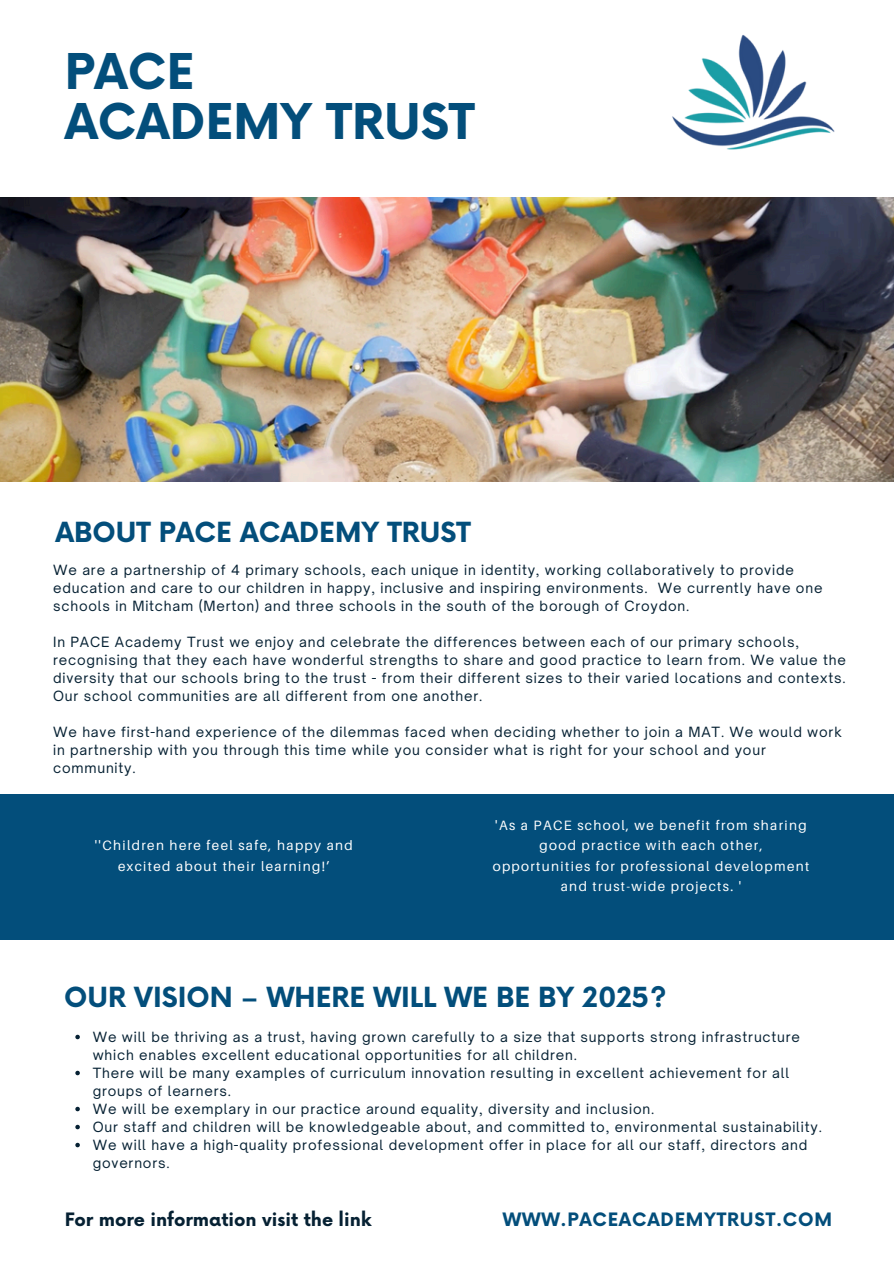
<style>
.page{position:relative;width:894px;height:1264px;background:#fff}
.page>*{position:absolute;margin:0;border:0;box-sizing:border-box;transform-origin:0 0}
.t1{font:700 48px/49.5px "Now";color:#034e7b}
.t2{font:700 27px "Now";color:#034e7b}
.t3{font:700 18px "Now";color:#062133}
.t4{font:700 18px "Now";letter-spacing:.04em;color:#034e7b}
.t5{font:13.5px/18px "Open Sauce One";letter-spacing:.06em;color:#062133}
.t6{font:13.5px/20.2px "Aileron";letter-spacing:.1em;color:#fff;text-align:center}
</style>
<div class="page">
<img style="left:0;top:197px;width:893px;height:284px">
<img style="left:642px;top:35px;width:220px;height:175px">
<div style="left:0;top:794px;width:893px;height:145px;background:#034e7b"></div>
<svg style="left:75px;top:1034px;width:5px;height:5px"></svg>
<svg style="left:75px;top:1070px;width:5px;height:5px"></svg>
<svg style="left:75px;top:1106px;width:5px;height:5px"></svg>
<svg style="left:75px;top:1124px;width:5px;height:5px"></svg>
<svg style="left:75px;top:1142px;width:5px;height:5px"></svg>
<p class="t1" style="left:65px;top:50px;width:411px">PACE<br>ACADEMY TRUST</p>
<p class="t2" style="left:55px;top:517px;width:416px">ABOUT PACE ACADEMY TRUST</p>
<p class="t5" style="left:53px;top:561px;width:770px">We are a partnership of 4 primary schools, each unique in identity, working collaboratively to provide education and care to our children in happy, inclusive and inspiring environments. We currently have one schools in Mitcham (Merton) and three schools in the south of the borough of Croydon.</p>
<p class="t5" style="left:53px;top:633px;width:794px">In PACE Academy Trust we enjoy and celebrate the differences between each of our primary schools, recognising that they each have wonderful strengths to share and good practice to learn from. We value the diversity that our schools bring to the trust - from their different sizes to their varied locations and contexts.<br>Our school communities are all different from one another.</p>
<p class="t5" style="left:53px;top:723px;width:790px">We have first-hand experience of the dilemmas faced when deciding whether to join a MAT. We would work in partnership with you through this time while you consider what is right for your school and your community.</p>
<p class="t6" style="left:95px;top:835px;width:259px">''Children here feel safe, happy and excited about their learning!’</p>
<p class="t6" style="left:492px;top:814px;width:318px">'As a PACE school, we benefit from sharing good practice with each other, opportunities for professional development and trust-wide projects. '</p>
<h3 class="t2" style="left:64px;top:982px;width:604px">OUR VISION – WHERE WILL WE BE BY 2025?</h3>
<p class="t5" style="left:93px;top:1027px;width:708px">We will be thriving as a trust, having grown carefully to a size that supports strong infrastructure which enables excellent educational opportunities for all children.</p>
<p class="t5" style="left:93px;top:1063px;width:697px">There will be many examples of curriculum innovation resulting in excellent achievement for all groups of learners.</p>
<p class="t5" style="left:93px;top:1099px;width:563px">We will be exemplary in our practice around equality, diversity and inclusion.</p>
<p class="t5" style="left:93px;top:1117px;width:730px">Our staff and children will be knowledgeable about, and committed to, environmental sustainability.</p>
<h4 class="t5" style="left:93px;top:1135px;width:716px">We will have a high-quality professional development offer in place for all our staff, directors and governors.</h4>
<h2 class="t3" style="left:65px;top:1210px;width:308px">For more information visit the link</h2>
<p class="t4" style="left:503px;top:1209px;width:330px">WWW.PACEACADEMYTRUST.COM</p>
</div>
